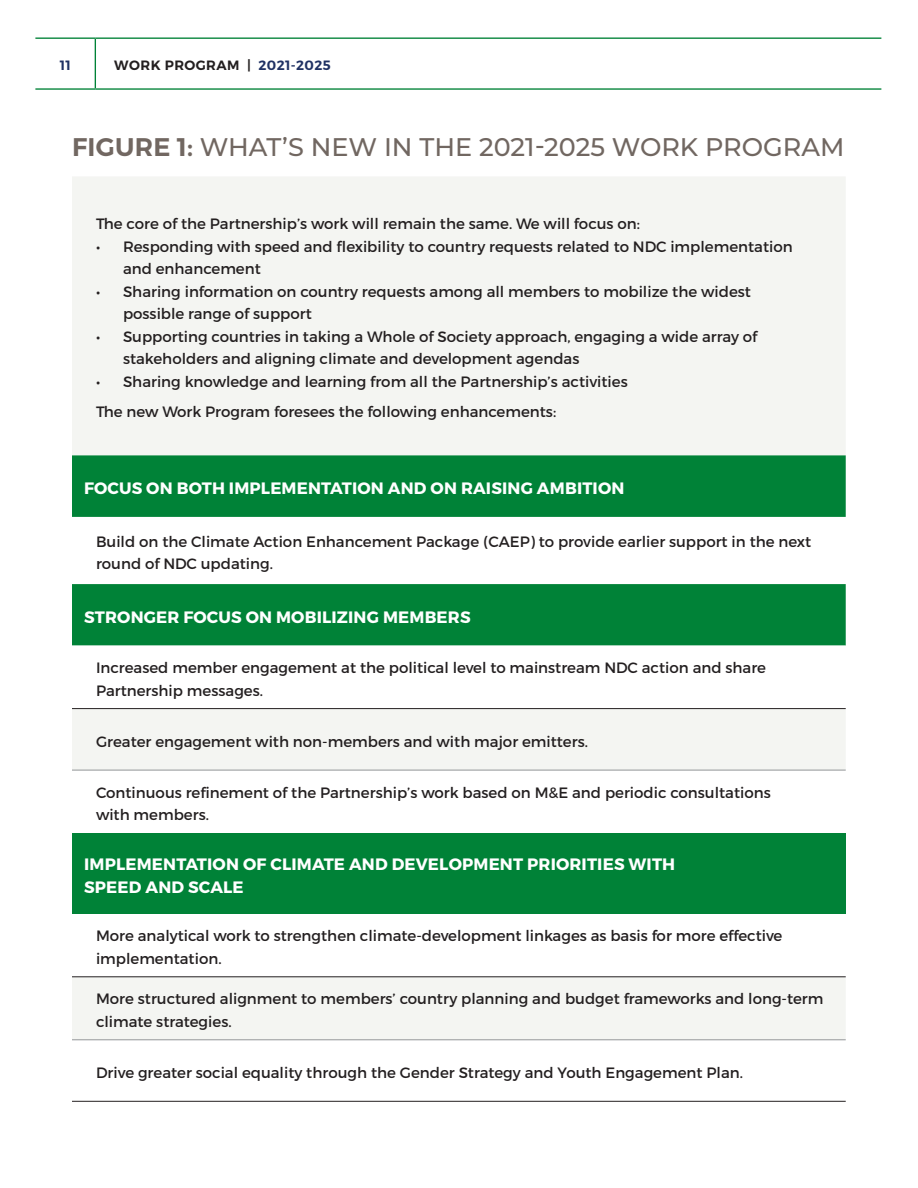
<style>
.page{position:relative;width:918px;height:1188px;background:#fff}
.page>*{position:absolute;margin:0;border:0;box-sizing:border-box;transform-origin:0 0}
.t1{font:500 25.5px "Montserrat";color:#716761}
.t2{font:700 16.5px/22.5px "Montserrat";letter-spacing:.01em;color:#fff}
.t3{font:15px/22.5px "Montserrat";color:#231f20}
.t4{font:600 13.5px "Montserrat";letter-spacing:.035em;color:#231f20}
.t5{font:600 13.5px "Montserrat";color:#203264}
.s1{color:#203264}
.s2{font-weight:600}
</style>
<div class="page">
<hr style="left:35px;top:38px;width:60px;height:1px;background:#008237">
<hr style="left:95px;top:38px;width:786px;height:1px;background:#008237">
<hr style="left:95px;top:39px;width:1px;height:49px;background:#008237">
<hr style="left:35px;top:88px;width:60px;height:2px;background:#008237">
<hr style="left:95px;top:88px;width:786px;height:2px;background:#008237">
<div style="left:72px;top:177px;width:773px;height:278px;background:#f4f5f2"></div>
<svg style="left:72px;top:455px;width:774px;height:191px;fill:#008237"></svg>
<svg style="left:72px;top:709px;width:774px;height:392px"></svg>
<div style="left:72px;top:833px;width:774px;height:81px;background:#008237"></div>
<hr style="left:72px;top:708px;width:774px;height:1px;background:#231f20">
<hr style="left:72px;top:977px;width:774px;height:1px;background:#231f20">
<hr style="left:72px;top:770px;width:774px;height:1px;background:#939598">
<hr style="left:72px;top:1040px;width:774px;height:1px;background:#939598">
<hr style="left:72px;top:1101px;width:774px;height:1px;background:#231f20">
<p class="t5" style="left:60px;top:57px;width:11px">11</p>
<p class="t4" style="left:114px;top:57px;width:218px">WORK PROGRAM | <span class="s1">2021-2025</span></p>
<p class="t1" style="left:72px;top:129px;width:774px"><span class="s2">FIGURE 1:</span> WHAT’S NEW IN THE 2021-2025 WORK PROGRAM</p>
<p class="t3" style="left:96px;top:213px;width:546px">The core of the Partnership’s work will remain the same. We will focus on:</p>
<p class="t3" style="left:123px;top:235px;width:671px;text-indent:-27px">• Responding with speed and flexibility to country requests related to NDC implementation and enhancement</p>
<p class="t3" style="left:123px;top:280px;width:630px;text-indent:-27px">• Sharing information on country requests among all members to mobilize the widest possible range of support</p>
<p class="t3" style="left:123px;top:325px;width:636px;text-indent:-27px">• Supporting countries in taking a Whole of Society approach, engaging a wide array of stakeholders and aligning climate and development agendas</p>
<p class="t3" style="left:96px;top:370px;width:533px">• Sharing knowledge and learning from all the Partnership’s activities</p>
<p class="t3" style="left:96px;top:400px;width:462px">The new Work Program foresees the following enhancements:</p>
<p class="t2" style="left:84px;top:477px;width:542px">FOCUS ON BOTH IMPLEMENTATION AND ON RAISING AMBITION</p>
<p class="t3" style="left:96px;top:530px;width:717px">Build on the Climate Action Enhancement Package (CAEP) to provide earlier support in the next round of NDC updating.</p>
<p class="t2" style="left:84px;top:606px;width:388px">STRONGER FOCUS ON MOBILIZING MEMBERS</p>
<p class="t3" style="left:96px;top:656px;width:672px">Increased member engagement at the political level to mainstream NDC action and share<br>Partnership messages.</p>
<p class="t3" style="left:96px;top:730px;width:494px">Greater engagement with non-members and with major emitters.</p>
<p class="t3" style="left:96px;top:781px;width:676px">Continuous refinement of the Partnership’s work based on M&amp;E and periodic consultations with members.</p>
<p class="t2" style="left:84px;top:853px;width:593px">IMPLEMENTATION OF CLIMATE AND DEVELOPMENT PRIORITIES WITH<br>SPEED AND SCALE</p>
<p class="t3" style="left:96px;top:925px;width:688px">More analytical work to strengthen climate-development linkages as basis for more effective implementation.</p>
<p class="t3" style="left:96px;top:988px;width:729px">More structured alignment to members’ country planning and budget frameworks and long-term climate strategies.</p>
<p class="t3" style="left:96px;top:1061px;width:649px">Drive greater social equality through the Gender Strategy and Youth Engagement Plan.</p>
</div>
